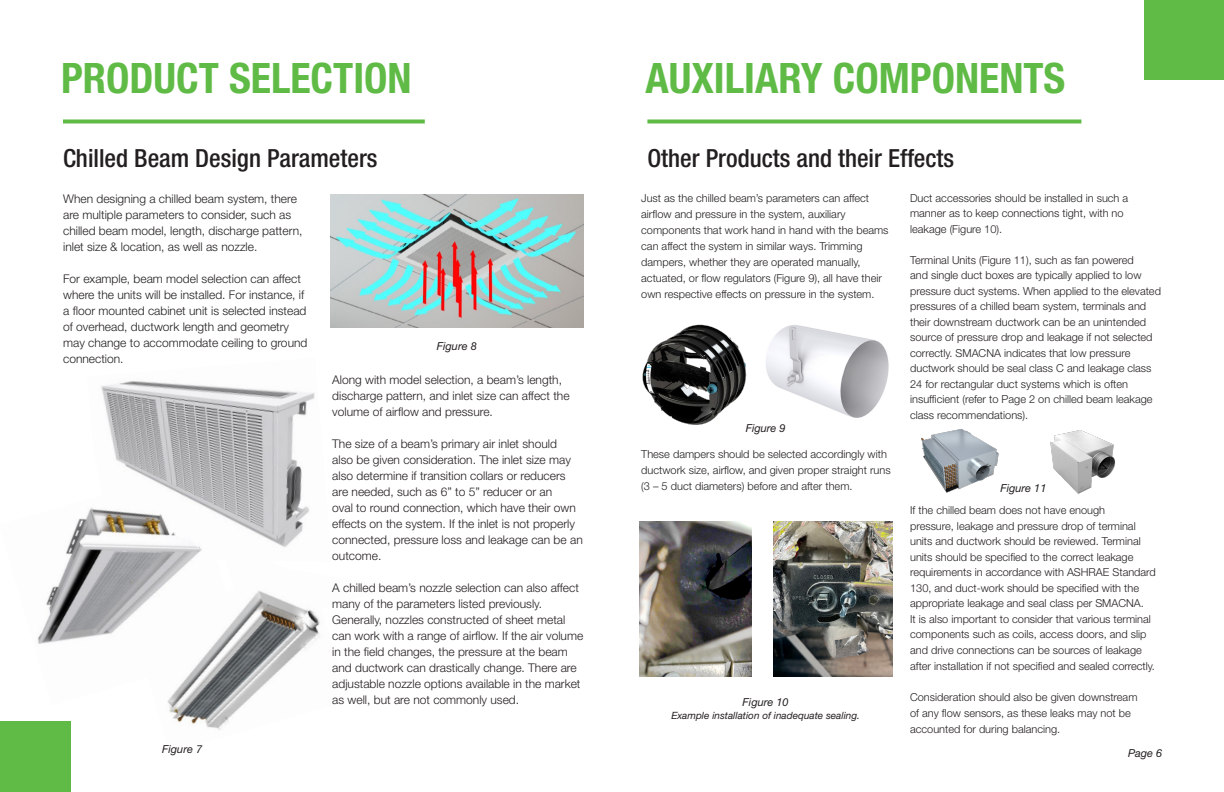
<style>
.page{position:relative;width:1224px;height:792px;background:#fff}
.page>*{position:absolute;margin:0;border:0;box-sizing:border-box;transform-origin:0 0}
.t1{font:700 condensed 42px "Helvetica Neue LT Std";color:#60bb46}
.t2{font:500 condensed 25px "Helvetica Neue LT Std";color:#231f20}
.t3{font:300 12px/16px "Helvetica Neue LT Std";color:#231f20}
.t4{font:300 11px/15.5px "Helvetica Neue LT Std";color:#231f20}
.t5{font:italic 11px "Helvetica Neue LT Std";color:#231f20}
.t6{font:italic 10px "Helvetica Neue LT Std";color:#231f20}
</style>
<div class="page">
<div style="left:0;top:721px;width:71px;height:71px;background:#60bb46"></div>
<img style="left:101px;top:381px;width:214px;height:153px">
<img style="left:258px;top:534px;width:41px;height:14px">
<img style="left:38px;top:488px;width:204px;height:156px">
<img style="left:131px;top:571px;width:189px;height:159px">
<div style="left:1145px;top:0;width:79px;height:79px;background:#60bb46"></div>
<svg style="left:63px;top:119px;width:362px;height:4px"></svg>
<img style="left:330px;top:194px;width:253px;height:133px">
<svg style="left:647px;top:119px;width:434px;height:4px;background:#73c35c"></svg>
<img style="left:642px;top:324px;width:105px;height:101px">
<img style="left:640px;top:521px;width:112px;height:155px">
<img style="left:774px;top:521px;width:118px;height:155px">
<img style="left:766px;top:325px;width:123px;height:93px">
<img style="left:921px;top:429px;width:78px;height:64px">
<img style="left:1050px;top:430px;width:65px;height:64px">
<p class="t1" style="left:61px;top:53px;width:352px">PRODUCT SELECTION</p>
<p class="t2" style="left:63px;top:143px;width:316px">Chilled Beam Design Parameters</p>
<p class="t3" style="left:63px;top:190px;width:241px">When designing a chilled beam system, there are multiple parameters to consider, such as chilled beam model, length, discharge pattern, inlet size &amp; location, as well as nozzle.</p>
<p class="t3" style="left:63px;top:270px;width:246px">For example, beam model selection can affect where the units will be installed. For instance, if a floor mounted cabinet unit is selected instead of overhead, ductwork length and geometry may change to accommodate ceiling to ground connection.</p>
<p class="t5" style="left:437px;top:339px;width:41px">Figure 8</p>
<p class="t5" style="left:162px;top:742px;width:41px">Figure 7</p>
<p class="t3" style="left:332px;top:371px;width:239px">Along with model selection, a beam’s length, discharge pattern, and inlet size can affect the volume of airflow and pressure.</p>
<p class="t3" style="left:332px;top:435px;width:252px">The size of a beam’s primary air inlet should<br>also be given consideration. The inlet size may also determine if transition collars or reducers are needed, such as 6” to 5” reducer or an<br>oval to round connection, which have their own effects on the system. If the inlet is not properly connected, pressure loss and leakage can be an outcome.</p>
<p class="t3" style="left:332px;top:579px;width:253px">A chilled beam’s nozzle selection can also affect many of the parameters listed previously.<br>Generally, nozzles constructed of sheet metal can work with a range of airflow. If the air volume in the field changes, the pressure at the beam and ductwork can drastically change. There are adjustable nozzle options available in the market as well, but are not commonly used.</p>
<p class="t1" style="left:645px;top:53px;width:422px">AUXILIARY COMPONENTS</p>
<p class="t2" style="left:647px;top:143px;width:308px">Other Products and their Effects</p>
<p class="t4" style="left:641px;top:190px;width:249px;line-height:16px">Just as the chilled beam’s parameters can affect airflow and pressure in the system, auxiliary components that work hand in hand with the beams can affect the system in similar ways. Trimming dampers, whether they are operated manually, actuated, or flow regulators (Figure 9), all have their own respective effects on pressure in the system.</p>
<p class="t4" style="left:910px;top:190px;width:220px">Duct accessories should be installed in such a manner as to keep connections tight, with no leakage (Figure 10).</p>
<p class="t4" style="left:910px;top:252px;width:252px">Terminal Units (Figure 11), such as fan powered<br>and single duct boxes are typically applied to low pressure duct systems. When applied to the elevated pressures of a chilled beam system, terminals and their downstream ductwork can be an unintended source of pressure drop and leakage if not selected correctly. SMACNA indicates that low pressure ductwork should be seal class C and leakage class 24 for rectangular duct systems which is often insufficient (refer to Page 2 on chilled beam leakage class recommendations).</p>
<p class="t5" style="left:746px;top:422px;width:41px">Figure 9</p>
<p class="t4" style="left:641px;top:446px;width:251px;line-height:16px">These dampers should be selected accordingly with ductwork size, airflow, and given proper straight runs (3 – 5 duct diameters) before and after them.</p>
<p class="t5" style="left:743px;top:695px;width:48px">Figure 10</p>
<p class="t6" style="left:671px;top:709px;width:190px">Example installation of inadequate sealing.</p>
<p class="t5" style="left:1000px;top:482px;width:48px">Figure 11</p>
<p class="t4" style="left:910px;top:503px;width:247px">If the chilled beam does not have enough<br>pressure, leakage and pressure drop of terminal units and ductwork should be reviewed. Terminal units should be specified to the correct leakage requirements in accordance with ASHRAE Standard 130, and duct-work should be specified with the appropriate leakage and seal class per SMACNA.<br>It is also important to consider that various terminal components such as coils, access doors, and slip and drive connections can be sources of leakage after installation if not specified and sealed correctly.</p>
<p class="t4" style="left:910px;top:689px;width:229px">Consideration should also be given downstream of any flow sensors, as these leaks may not be accounted for during balancing.</p>
<p class="t5" style="left:1128px;top:747px;width:36px">Page 6</p>
</div>
